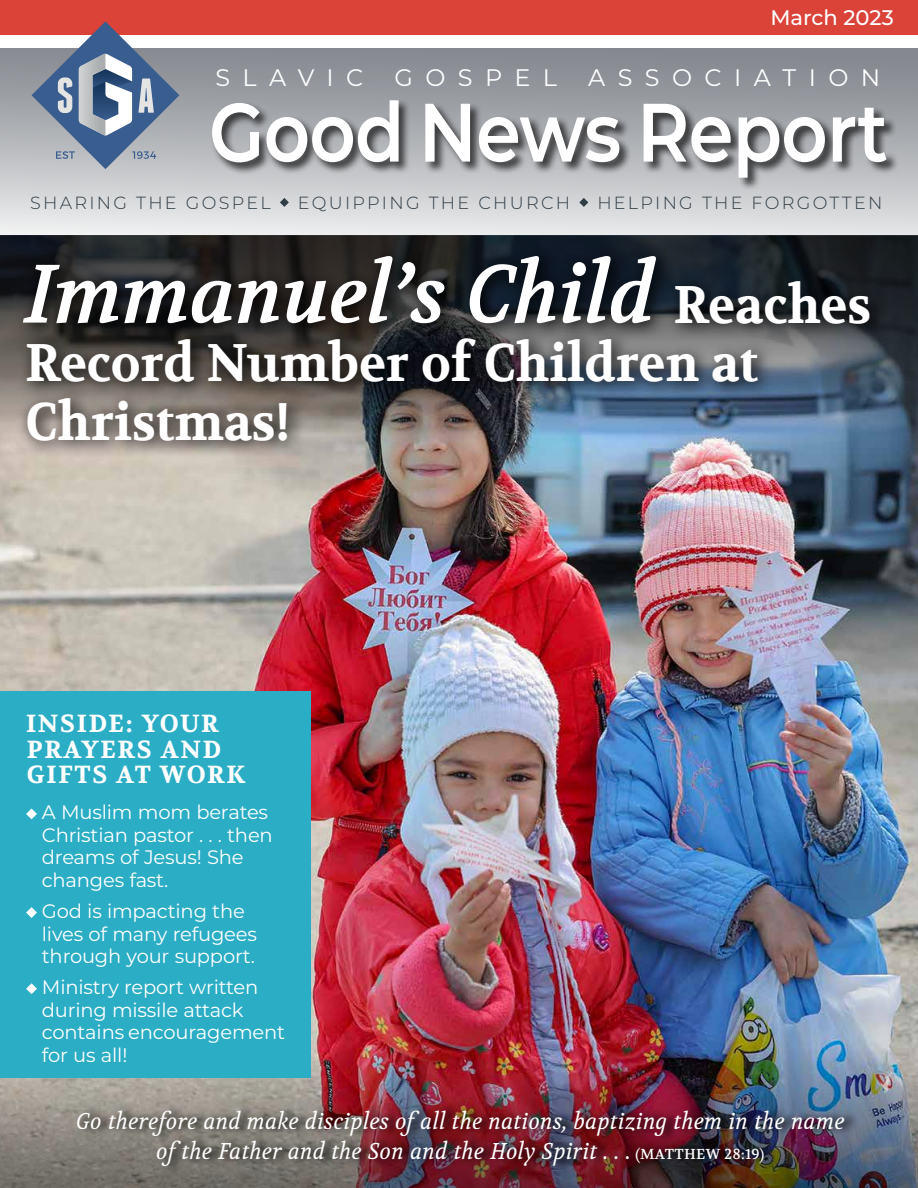
<style>
.page{position:relative;width:918px;height:1188px;background:#fff}
.page>*{position:absolute;margin:0;border:0;box-sizing:border-box;transform-origin:0 0}
.t1{font:600 82.65px "Montserrat";letter-spacing:-.01em;color:#fff;scale:.87 1}
.t2{font:italic 700 82.5px "Volkhov";color:#fff;scale:.94 1}
.t3{font:700 52.5px/58.5px "Volkhov";color:#fff;scale:.94 1}
.t4{font:700 24.6px/25.5px "Volkhov";letter-spacing:.07em;color:#fff}
.t5{font:23.85px "Montserrat";letter-spacing:.52em;color:#fff}
.t6{font:italic 22.8px/29.8px "Volkhov";letter-spacing:.02em;color:#fff;text-align:center;scale:.91 1}
.t7{font:500 21.15px "Montserrat";letter-spacing:-.005em;color:#fff}
.t8{font:19.5px/22.5px "Montserrat";letter-spacing:-.01em;color:#fff}
.t9{font:300 17.55px "Montserrat";letter-spacing:.13em;color:#303d45}
.s1{font-style:normal;font-size:52.5px}
.s2{font-style:normal;font-size:14.4px}
</style>
<div class="page">
<img style="left:0;top:434px;width:918px;height:614px">
<svg style="left:0;top:235px;width:918px;height:199px"></svg>
<img style="left:0;top:1048px;width:918px;height:140px">
<div style="left:0;top:0;width:918px;height:35px;background:#dc4338"></div>
<div style="left:0;top:691px;width:310px;height:387px;background:#2aadc5"></div>
<svg style="left:26px;top:809px;width:11px;height:10px"></svg>
<svg style="left:26px;top:907px;width:11px;height:11px"></svg>
<svg style="left:26px;top:983px;width:11px;height:11px"></svg>
<img style="left:12px;top:246px;width:876px;height:212px">
<img style="left:76px;top:1103px;width:782px;height:70px">
<div style="left:0;top:48px;width:918px;height:187px;background:linear-gradient(to bottom,#7f8389,#e9e9ea)"></div>
<div style="left:211px;top:99px;width:688px;height:92px;background:#000;opacity:.65"></div>
<svg style="left:280px;top:198px;width:9px;height:9px"></svg>
<svg style="left:579px;top:198px;width:9px;height:9px"></svg>
<svg style="left:32px;top:21px;width:147px;height:148px"></svg>
<p class="t7" style="left:770px;top:3px;width:125px">March 2023</p>
<p class="t5" style="left:215px;top:62px;width:150px">SLAVIC</p>
<p class="t5" style="left:395px;top:62px;width:164px">GOSPEL</p>
<p class="t5" style="left:588px;top:62px;width:294px">ASSOCIATION</p>
<h1 class="t1" style="left:209px;top:74px;width:782px">Good News Report</h1>
<p class="t9" style="left:30px;top:191px;width:242px">SHARING THE GOSPEL</p>
<p class="t9" style="left:298px;top:191px;width:274px">EQUIPPING THE CHURCH</p>
<p class="t9" style="left:597px;top:191px;width:287px">HELPING THE FORGOTTEN</p>
<h2 class="t2" style="left:25px;top:242px;width:901px">Immanuel’s Child <span class="s1">Reaches</span></h2>
<h3 class="t3" style="left:26px;top:336px;width:781px">Record Number of Children at<br>Christmas!</h3>
<p class="t4" style="left:26px;top:712px;width:221px">INSIDE: YOUR<br>PRAYERS AND<br>GIFTS AT WORK</p>
<p class="t8" style="left:42px;top:801px;width:232px">A Muslim mom berates<br>Christian pastor . . . then dreams of Jesus! She changes fast.</p>
<p class="t8" style="left:42px;top:899px;width:216px">God is impacting the lives of many refugees through your support.</p>
<p class="t8" style="left:42px;top:975px;width:245px">Ministry report written during missile attack contains encouragement for us all!</p>
<p class="t6" style="left:76px;top:1107px;width:846px">Go therefore and make disciples ofall the nations, baptizing them in the name ofthe Father and the Son and the Holy Spirit . . . <span class="s2">(MATTHEW 28:19)</span></p>
</div>
